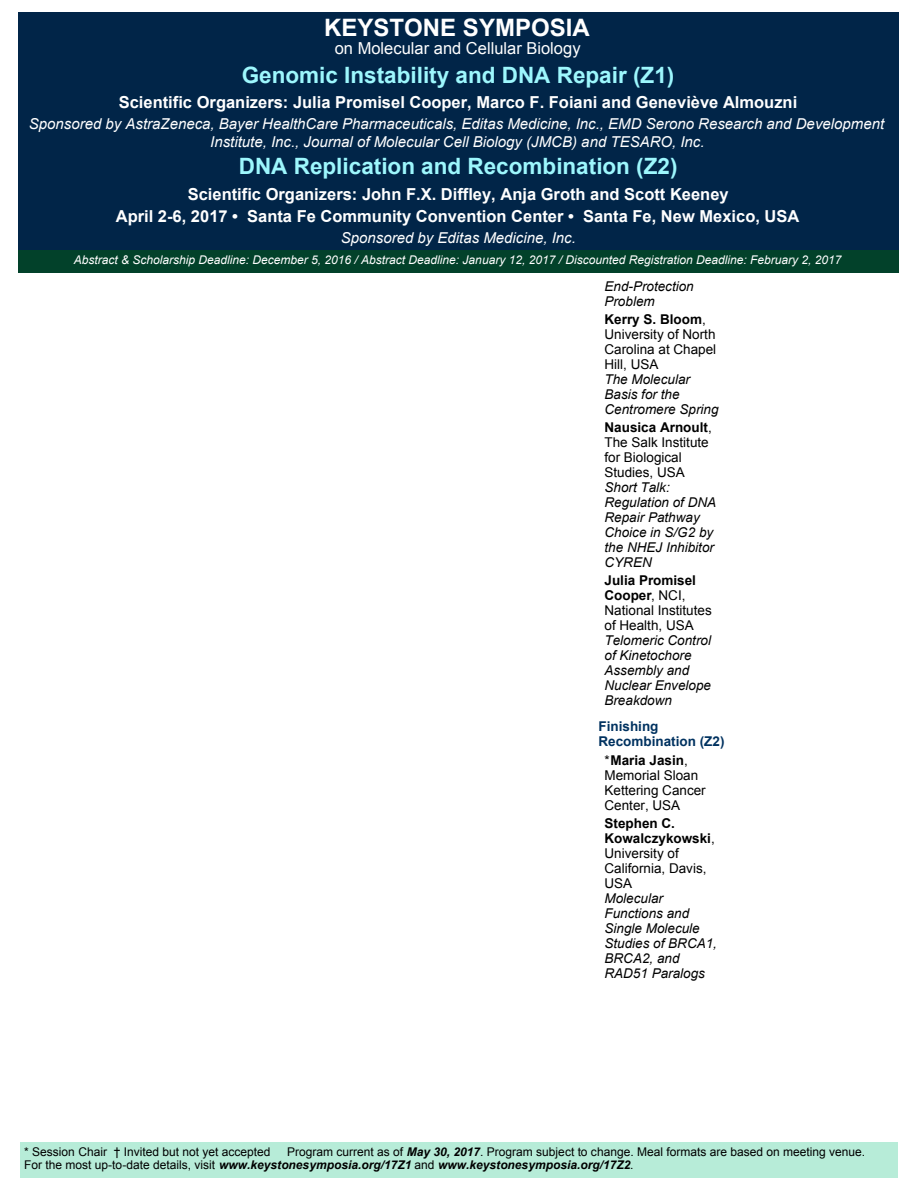
<style>
.page{position:relative;width:918px;height:1188px;background:#fff}
.page>*{position:absolute;margin:0;border:0;box-sizing:border-box;transform-origin:0 0}
.t1{font:700 24px "Arial";color:#fff}
.t2{font:700 22.5px "Arial";color:#9df7fd}
.t3{font:700 16.5px/22.5px "Arial";color:#fff;text-align:center}
.t4{font:16.5px "Arial";color:#fff}
.t5{font:italic 15px/18px "Arial";color:#fff;text-align:center}
.t6{font:italic 13.5px/15px "Arial";color:#000}
.t7{font:13.5px/15px "Arial";color:#000}
.t8{font:700 13.5px/15px "Arial";color:#003260}
.t9{font:12px/13.5px "Arial";color:#000}
.t10{font:italic 12px "Arial";color:#fff}
.s1{font-weight:700}
.s2{font-weight:700;font-style:italic}
</style>
<div class="page">
<div style="left:20px;top:1142px;width:877px;height:36px;background:#b7ecd8"></div>
<div style="left:18px;top:12px;width:881px;height:238px;background:#012548"></div>
<div style="left:18px;top:250px;width:881px;height:23px;background:#02412a"></div>
<h1 class="t1" style="left:324px;top:19px;width:267px">KEYSTONE SYMPOSIA</h1>
<p class="t4" style="left:335px;top:42px;width:247px">on Molecular and Cellular Biology</p>
<h2 class="t2" style="left:242px;top:66px;width:434px">Genomic Instability and DNA Repair (Z1)</h2>
<p class="t3" style="left:119px;top:92px;width:680px">Scientific Organizers: Julia Promisel Cooper, Marco F. Foiani and Geneviève Almouzni</p>
<p class="t5" style="left:29px;top:116px;width:857px">Sponsored by AstraZeneca, Bayer HealthCare Pharmaceuticals, Editas Medicine, Inc., EMD Serono Research and Development<br>Institute, Inc., Journal of Molecular Cell Biology (JMCB) and TESARO, Inc.</p>
<h2 class="t2" style="left:239px;top:158px;width:440px">DNA Replication and Recombination (Z2)</h2>
<p class="t3" style="left:116px;top:184px;width:685px">Scientific Organizers: John F.X. Diffley, Anja Groth and Scott Keeney<br>April 2-6, 2017 • Santa Fe Community Convention Center • Santa Fe, New Mexico, USA</p>
<p class="t5" style="left:341px;top:230px;width:237px">Sponsored by Editas Medicine, Inc.</p>
<p class="t10" style="left:74px;top:255px;width:769px">Abstract &amp; Scholarship Deadline: December 5, 2016 / Abstract Deadline: January 12, 2017 / Discounted Registration Deadline: February 2, 2017</p>
<p class="t6" style="left:604px;top:280px;width:91px">End-Protection<br>Problem</p>
<p class="t7" style="left:604px;top:313px;width:113px"><span class="s1">Kerry S. Bloom</span>,<br>University of North<br>Carolina at Chapel<br>Hill, USA</p>
<p class="t6" style="left:604px;top:373px;width:116px">The Molecular<br>Basis for the<br>Centromere Spring</p>
<p class="t7" style="left:604px;top:421px;width:109px"><span class="s1">Nausica Arnoult</span>,<br>The Salk Institute for Biological<br>Studies, USA</p>
<p class="t6" style="left:604px;top:481px;width:113px">Short Talk:<br>Regulation of DNA<br>Repair Pathway<br>Choice in S/G2 by the NHEJ Inhibitor<br>CYREN</p>
<p class="t7" style="left:604px;top:574px;width:109px"><span class="s1">Julia Promisel<br>Cooper</span>, NCI,<br>National Institutes of Health, USA</p>
<p class="t6" style="left:604px;top:634px;width:108px">Telomeric Control of Kinetochore<br>Assembly and<br>Nuclear Envelope<br>Breakdown</p>
<p class="t8" style="left:598px;top:720px;width:128px">Finishing<br>Recombination (Z2)</p>
<p class="t7" style="left:604px;top:754px;width:103px">*<span class="s1">Maria Jasin</span>,<br>Memorial Sloan<br>Kettering Cancer<br>Center, USA</p>
<p class="t7" style="left:604px;top:817px;width:112px"><span class="s1">Stephen C.<br>Kowalczykowski</span>,<br>University of<br>California, Davis,<br>USA</p>
<p class="t6" style="left:604px;top:892px;width:114px">Molecular<br>Functions and<br>Single Molecule<br>Studies of BRCA1,<br>BRCA2, and<br>RAD51 Paralogs</p>
<p class="t9" style="left:24px;top:1146px;width:248px">* Session Chair † Invited but not yet accepted</p>
<p class="t9" style="left:24px;top:1146px;width:842px;text-indent:263px">Program current as of <span class="s2">May 30, 2017</span>. Program subject to change. Meal formats are based on meeting venue.<br>For the most up-to-date details, visit <span class="s2">www.keystonesymposia.org/17Z1</span> and <span class="s2">www.keystonesymposia.org/17Z2</span>.</p>
</div>
